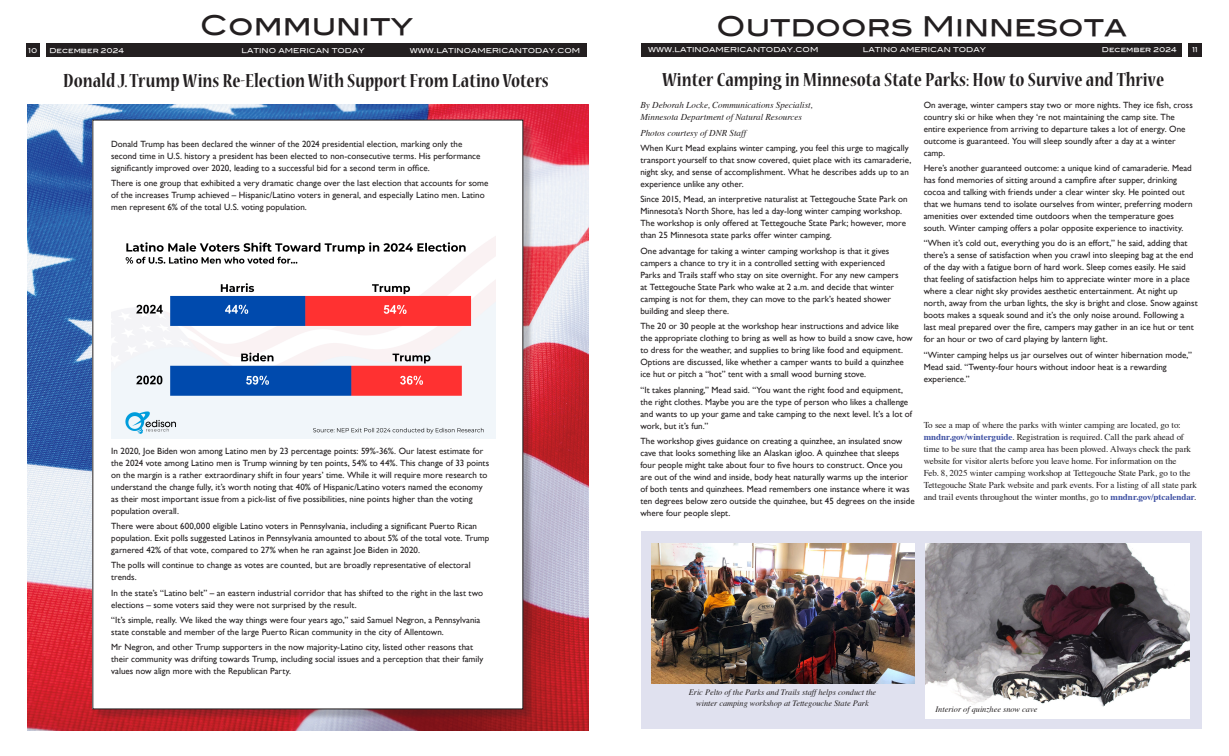
<style>
.page{position:relative;width:1229px;height:756px;background:#fff}
.page>*{position:absolute;margin:0;border:0;box-sizing:border-box;transform-origin:0 0}
.t1{font:27px "Blair Md ITCTT Medium";color:#231f20}
.t2{font:700 condensed 21px "Nueva Std";color:#231f20}
.t3{font:9px/12px "Gill Sans";color:#231f20}
.t4{font:9px/12px "Times";letter-spacing:-.01em;color:#231f20}
.t5{font:italic 9px/12px "Times";color:#231f20}
.t6{font:italic 8.25px/10.5px "Times";color:#231f20;text-align:center}
.t7{font:6.75px "Blair Md ITCTT Medium";color:#fff}
.s1{font-weight:700;color:#3e50a2}
</style>
<div class="page">
<div style="left:641px;top:531px;width:561px;height:198px;background:#e0e1ef"></div>
<img style="left:28px;top:105px;width:560px;height:625px">
<div style="left:95px;top:123px;width:439px;height:597px;background:#231f20;opacity:.25"></div>
<div style="left:93px;top:120px;width:430px;height:589px;background:#fff"></div>
<div style="left:641px;top:43px;width:540px;height:14px;background:#231f20"></div>
<div style="left:1188px;top:43px;width:13px;height:14px;background:#231f20"></div>
<div style="left:46px;top:44px;width:540px;height:13px;background:#231f20"></div>
<div style="left:26px;top:44px;width:14px;height:13px;background:#231f20"></div>
<img style="left:651px;top:543px;width:263px;height:141px">
<img style="left:925px;top:543px;width:264px;height:175px">
<img style="left:111px;top:237px;width:384px;height:202px">
<p class="t7" style="left:29px;top:45px;width:10px">10</p>
<p class="t1" style="left:200px;top:3px;width:215px">Community</p>
<p class="t7" style="left:49px;top:45px;width:76px">December 2024</p>
<p class="t7" style="left:241px;top:45px;width:125px">LATINO AMERICAN TODAY</p>
<p class="t7" style="left:410px;top:45px;width:172px">WWW.LATINOAMERICANTODAY.COM</p>
<p class="t2" style="left:63px;top:71px;width:487px">Donald J. Trump Wins Re-Election With Support From Latino Voters</p>
<p class="t3" style="left:111px;top:138px;width:371px">Donald Trump has been declared the winner of the 2024 presidential election, marking only the second time in U.S. history a president has been elected to non-consecutive terms. His performance significantly improved over 2020, leading to a successful bid for a second term in office.</p>
<p class="t3" style="left:111px;top:177px;width:379px">There is one group that exhibited a very dramatic change over the last election that accounts for some of the increases Trump achieved – Hispanic/Latino voters in general, and especially Latino men. Latino men represent 6% of the total U.S. voting population.</p>
<p class="t3" style="left:111px;top:444px;width:379px">In 2020, Joe Biden won among Latino men by 23 percentage points: 59%-36%. Our latest estimate for the 2024 vote among Latino men is Trump winning by ten points, 54% to 44%. This change of 33 points on the margin is a rather extraordinary shift in four years’ time. While it will require more research to understand the change fully, it’s worth noting that 40% of Hispanic/Latino voters named the economy as their most important issue from a pick-list of five possibilities, nine points higher than the voting population overall.</p>
<p class="t3" style="left:111px;top:520px;width:380px">There were about 600,000 eligible Latino voters in Pennsylvania, including a significant Puerto Rican population. Exit polls suggested Latinos in Pennsylvania amounted to about 5% of the total vote. Trump garnered 42% of that vote, compared to 27% when he ran against Joe Biden in 2020.</p>
<p class="t3" style="left:111px;top:559px;width:361px">The polls will continue to change as votes are counted, but are broadly representative of electoral trends.</p>
<p class="t3" style="left:111px;top:587px;width:373px">In the state’s “Latino belt” – an eastern industrial corridor that has shifted to the right in the last two elections – some voters said they were not surprised by the result.</p>
<p class="t3" style="left:111px;top:614px;width:371px">“It’s simple, really. We liked the way things were four years ago,” said Samuel Negron, a Pennsylvania state constable and member of the large Puerto Rican community in the city of Allentown.</p>
<p class="t3" style="left:111px;top:641px;width:374px">Mr Negron, and other Trump supporters in the now majority-Latino city, listed other reasons that their community was drifting towards Trump, including social issues and a perception that their family values now align more with the Republican Party.</p>
<p class="t1" style="left:716px;top:4px;width:412px">Outdoors Minnesota</p>
<p class="t7" style="left:648px;top:45px;width:172px">WWW.LATINOAMERICANTODAY.COM</p>
<p class="t7" style="left:863px;top:45px;width:125px">LATINO AMERICAN TODAY</p>
<p class="t7" style="left:1101px;top:45px;width:76px">December 2024</p>
<p class="t7" style="left:1192px;top:44px;width:7px">11</p>
<p class="t2" style="left:662px;top:70px;width:503px">Winter Camping in Minnesota State Parks: How to Survive and Thrive</p>
<p class="t5" style="left:640px;top:99px;width:174px">By Deborah Locke, Communications Specialist,<br>Minnesota Department of Natural Resources</p>
<p class="t5" style="left:640px;top:126px;width:107px">Photos courtesy of DNR Staff</p>
<p class="t3" style="left:640px;top:142px;width:272px">When Kurt Mead explains winter camping, you feel this urge to magically transport yourself to that snow covered, quiet place with its camaraderie, night sky, and sense of accomplishment. What he describes adds up to an experience unlike any other.</p>
<p class="t3" style="left:640px;top:193px;width:269px">Since 2015, Mead, an interpretive naturalist at Tettegouche State Park on Minnesota’s North Shore, has led a day-long winter camping workshop.<br>The workshop is only offered at Tettegouche State Park; however, more than 25 Minnesota state parks offer winter camping.</p>
<p class="t3" style="left:640px;top:245px;width:260px">One advantage for taking a winter camping workshop is that it gives campers a chance to try it in a controlled setting with experienced Parks and Trails staff who stay on site overnight. For any new campers at Tettegouche State Park who wake at 2 a.m. and decide that winter camping is not for them, they can move to the park’s heated shower building and sleep there.</p>
<p class="t3" style="left:640px;top:320px;width:274px">The 20 or 30 people at the workshop hear instructions and advice like the appropriate clothing to bring as well as how to build a snow cave, how to dress for the weather, and supplies to bring like food and equipment.<br>Options are discussed, like whether a camper wants to build a quinzhee ice hut or pitch a “hot” tent with a small wood burning stove.</p>
<p class="t3" style="left:640px;top:383px;width:273px">“It takes planning,” Mead said. “You want the right food and equipment, the right clothes. Maybe you are the type of person who likes a challenge and wants to up your game and take camping to the next level. It’s a lot of work, but it’s fun.”</p>
<p class="t3" style="left:640px;top:435px;width:276px">The workshop gives guidance on creating a quinzhee, an insulated snow cave that looks something like an Alaskan igloo. A quinzhee that sleeps four people might take about four to five hours to construct. Once you are out of the wind and inside, body heat naturally warms up the interior of both tents and quinzhees. Mead remembers one instance where it was ten degrees below zero outside the quinzhee, but 45 degrees on the inside where four people slept.</p>
<p class="t3" style="left:923px;top:99px;width:271px">On average, winter campers stay two or more nights. They ice fish, cross country ski or hike when they ‘re not maintaining the camp site. The entire experience from arriving to departure takes a lot of energy. One outcome is guaranteed. You will sleep soundly after a day at a winter camp.</p>
<p class="t3" style="left:923px;top:162px;width:270px">Here’s another guaranteed outcome: a unique kind of camaraderie. Mead has fond memories of sitting around a campfire after supper, drinking cocoa and talking with friends under a clear winter sky. He pointed out that we humans tend to isolate ourselves from winter, preferring modern amenities over extended time outdoors when the temperature goes south. Winter camping offers a polar opposite experience to inactivity.</p>
<p class="t3" style="left:923px;top:237px;width:275px">“When it’s cold out, everything you do is an effort,” he said, adding that there’s a sense of satisfaction when you crawl into sleeping bag at the end of the day with a fatigue born of hard work. Sleep comes easily. He said that feeling of satisfaction helps him to appreciate winter more in a place where a clear night sky provides aesthetic entertainment. At night up north, away from the urban lights, the sky is bright and close. Snow against boots makes a squeak sound and it’s the only noise around. Following a last meal prepared over the fire, campers may gather in an ice hut or tent for an hour or two of card playing by lantern light.</p>
<p class="t3" style="left:923px;top:349px;width:270px">“Winter camping helps us jar ourselves out of winter hibernation mode,”<br>Mead said. “Twenty-four hours without indoor heat is a rewarding experience.”</p>
<p class="t4" style="left:923px;top:418px;width:275px">To see a map of where the parks with winter camping are located, go to: <span class="s1">mndnr.gov/winterguide</span>. Registration is required. Call the park ahead of time to be sure that the camp area has been plowed. Always check the park website for visitor alerts before you leave home. For information on the<br>Feb. 8, 2025 winter camping workshop at Tettegouche State Park, go to the Tettegouche State Park website and park events. For a listing of all state park and trail events throughout the winter months, go to <span class="s1">mndnr.gov/ptcalendar</span>.</p>
<p class="t6" style="left:688px;top:687px;width:189px">Eric Pelto of the Parks and Trails staff helps conduct the winter camping workshop at Tettegouche State Park</p>
<p class="t6" style="left:935px;top:703px;width:103px">Interior of quinzhee snow cave</p>
</div>
